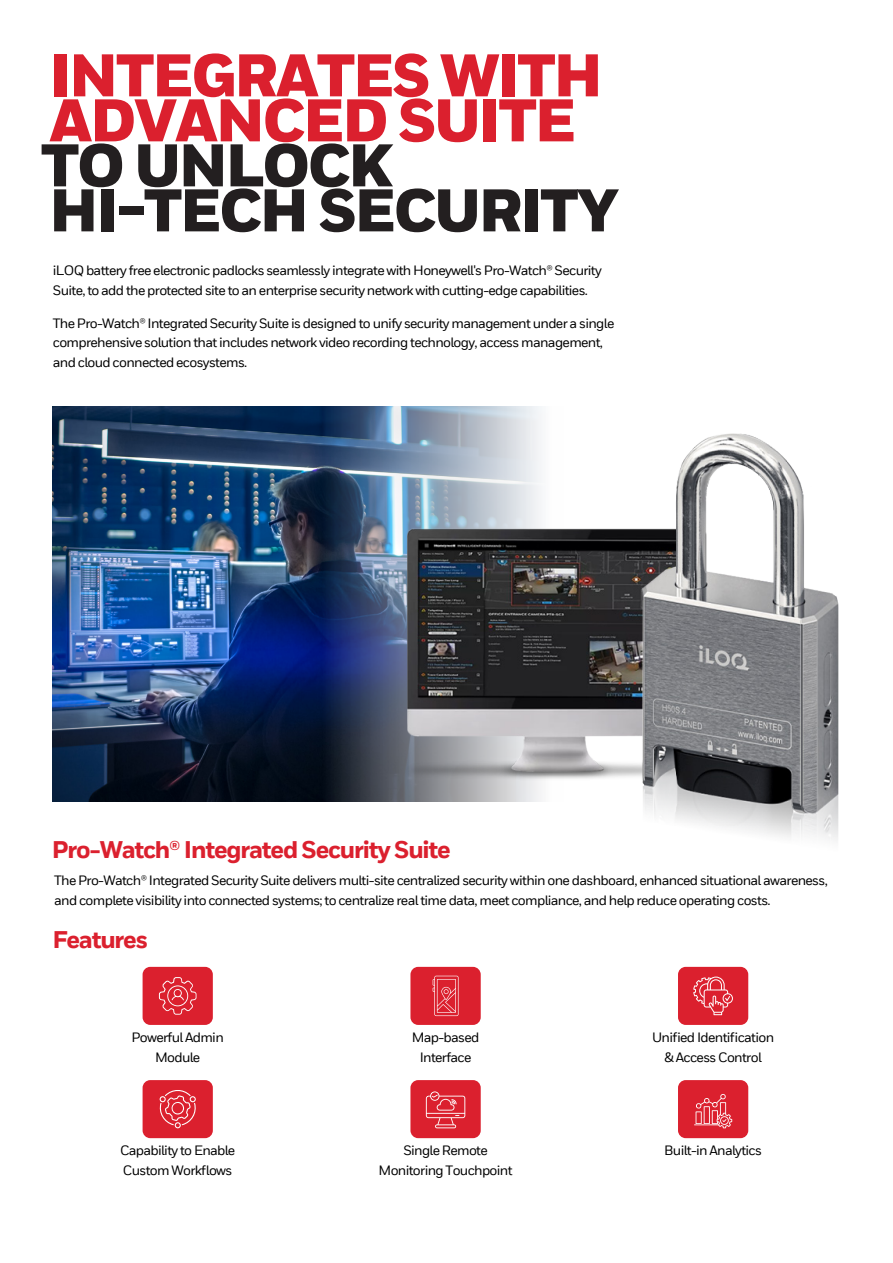
<style>
.page{position:relative;width:893px;height:1263px;background:#fff}
.page>*{position:absolute;margin:0;border:0;box-sizing:border-box;transform-origin:0 0}
.t1{font:900 60px/45px "Honeywell Sans";letter-spacing:-.04em;color:#db202e}
.t2{font:900 60px/45px "Honeywell Sans";letter-spacing:-.04em;color:#231f20}
.t3{font:800 24px "Honeywell Sans TT";letter-spacing:-.05em;color:#db202e}
.t4{font:500 13.5px/19.5px "Honeywell Sans TT";letter-spacing:-.05em;color:#000}
</style>
<div class="page">
<div style="left:143px;top:967px;width:70px;height:58px;background:#db202e;border-radius:8px"></div>
<div style="left:410px;top:967px;width:71px;height:58px;background:#db202e;border-radius:8px"></div>
<div style="left:678px;top:967px;width:70px;height:58px;background:#db202e;border-radius:8px"></div>
<div style="left:143px;top:1080px;width:70px;height:58px;background:#db202e;border-radius:8px"></div>
<div style="left:410px;top:1080px;width:71px;height:58px;background:#db202e;border-radius:8px"></div>
<div style="left:678px;top:1080px;width:70px;height:58px;background:#db202e;border-radius:8px"></div>
<svg style="left:433px;top:976px;width:26px;height:40px"></svg>
<svg style="left:159px;top:977px;width:37px;height:38px"></svg>
<svg style="left:693px;top:976px;width:40px;height:39px"></svg>
<svg style="left:159px;top:1090px;width:37px;height:38px"></svg>
<svg style="left:426px;top:1091px;width:39px;height:37px"></svg>
<svg style="left:694px;top:1094px;width:38px;height:34px"></svg>
<img style="left:53px;top:407px;width:254px;height:394px">
<svg style="left:307px;top:406px;width:234px;height:396px;background:#13254b"></svg>
<img style="left:336px;top:409px;width:503px;height:432px">
<h1 class="t1" style="left:49px;top:56px;width:555px">INTEGRATES WITH<br>ADVANCED SUITE</h1>
<h1 class="t2" style="left:41px;top:146px;width:580px">TO UNLOCK<br>HI-TECH SECURITY</h1>
<p class="t4" style="left:53px;top:261px;width:550px">iLOQ battery free electronic padlocks seamlessly integrate with Honeywell's Pro-Watch® Security<br>Suite, to add the protected site to an enterprise security network with cutting-edge capabilities.</p>
<p class="t4" style="left:53px;top:313px;width:563px">The Pro-Watch® Integrated Security Suite is designed to unify security management under a single comprehensive solution that includes network video recording technology, access management, and cloud connected ecosystems.</p>
<h2 class="t3" style="left:52px;top:835px;width:401px">Pro-Watch® Integrated Security Suite</h2>
<p class="t4" style="left:54px;top:871px;width:775px">The Pro-Watch® Integrated Security Suite delivers multi-site centralized security within one dashboard, enhanced situational awareness, and complete visibility into connected systems; to centralize real time data, meet compliance, and help reduce operating costs.</p>
<h2 class="t3" style="left:53px;top:925px;width:97px">Features</h2>
<p class="t4" style="left:132px;top:1028px;width:94px;text-align:center">Powerful Admin<br>Module</p>
<p class="t4" style="left:412px;top:1028px;width:69px;text-align:center">Map-based<br>Interface</p>
<p class="t4" style="left:652px;top:1028px;width:124px;text-align:center">Unified Identification &amp; Access Control</p>
<p class="t4" style="left:120px;top:1141px;width:117px">Capability to Enable<br>Custom Workflows</p>
<p class="t4" style="left:378px;top:1141px;width:136px;text-align:center">Single Remote<br>Monitoring Touchpoint</p>
<p class="t4" style="left:664px;top:1141px;width:99px">Built-in Analytics</p>
</div>
